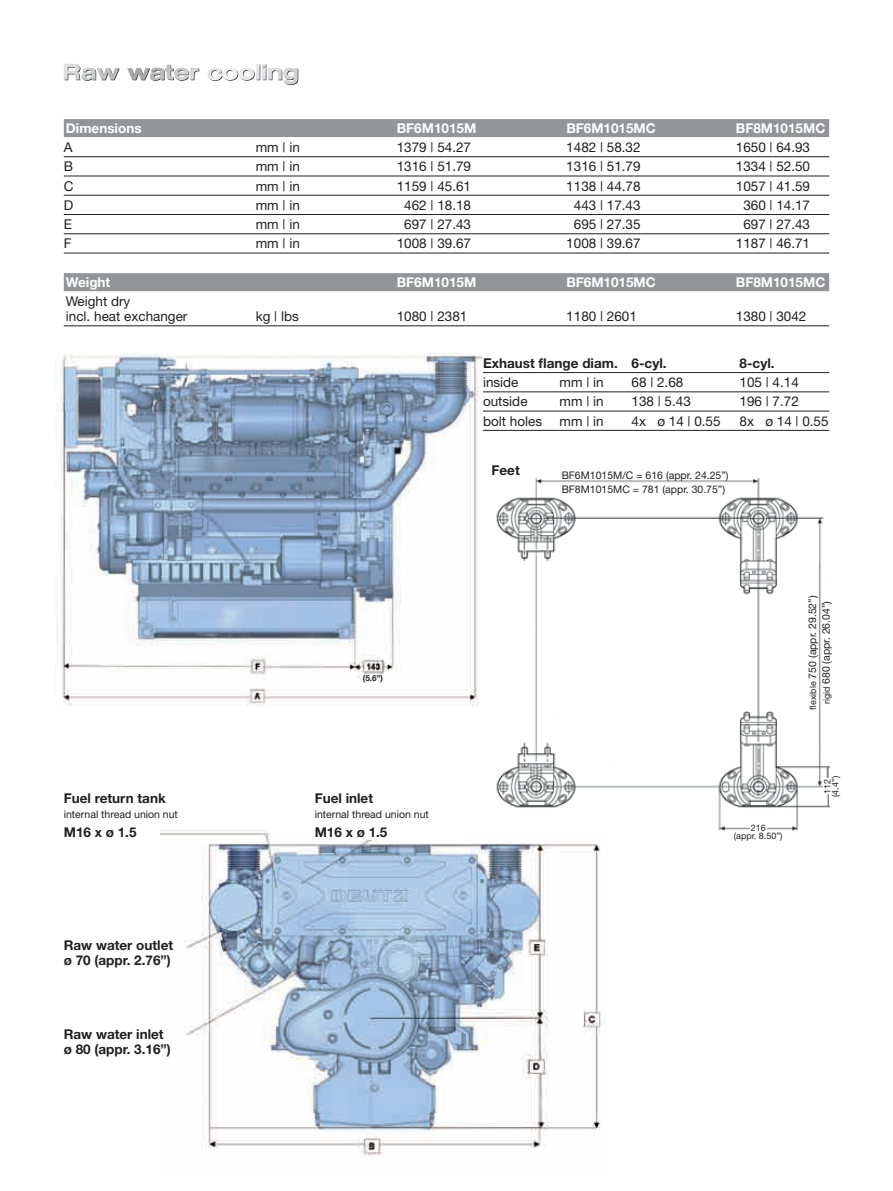
<style>
.page{position:relative;width:893px;height:1191px;background:#fff}
.page>*{position:absolute;margin:0;border:0;box-sizing:border-box;transform-origin:0 0}
.Tabelle{font:13.5px/15px "Helvetica Neue";color:#231f20}
.Tabelle-2{font:700 13.5px/15px "Helvetica Neue";color:#231f20}
.Tabelle-3{font:700 13.5px "Helvetica Neue";color:#fff}
.Tabelle-4{font:10.5px "Helvetica Neue";color:#231f20}
.t1{font:9px "Helvetica Neue";color:#231f20}
.t2{font:700 8.25px "Helvetica Neue";color:#231f20}
.s1{font-size:9px}
</style>
<div class="page">
<img style="left:55px;top:353px;width:427px;height:353px">
<img style="left:161px;top:830px;width:440px;height:326px">
<div style="left:315px;top:792px;width:148px;height:48px;background:#fff"></div>
<div style="left:64px;top:119px;width:765px;height:18px;background:#939598"></div>
<hr style="left:64px;top:156px;width:765px;height:1px;background:#231f20">
<hr style="left:64px;top:176px;width:765px;height:1px;background:#231f20">
<hr style="left:64px;top:195px;width:765px;height:1px;background:#231f20">
<hr style="left:64px;top:214px;width:765px;height:1px;background:#231f20">
<hr style="left:64px;top:233px;width:765px;height:1px;background:#231f20">
<hr style="left:64px;top:253px;width:765px;height:1px;background:#231f20">
<div style="left:64px;top:273px;width:765px;height:18px;background:#939598"></div>
<hr style="left:64px;top:325px;width:765px;height:1px;background:#231f20">
<hr style="left:483px;top:372px;width:346px;height:1px;background:#231f20">
<hr style="left:483px;top:391px;width:346px;height:1px;background:#231f20">
<hr style="left:483px;top:411px;width:346px;height:1px;background:#231f20">
<hr style="left:483px;top:430px;width:346px;height:1px;background:#231f20">
<img style="left:489px;top:474px;width:342px;height:357px">
<svg style="left:64px;top:64px;width:234px;height:21px"></svg>
<img style="left:64px;top:64px;width:125px;height:16px">
<div style="left:823px;top:778px;width:8px;height:15px;background:#fff"></div>
<div style="left:750px;top:818px;width:17px;height:13px;background:#fff"></div>
<p class="Tabelle-3" style="left:66px;top:120px;width:77px">Dimensions</p>
<p class="Tabelle-3" style="left:397px;top:120px;width:81px">BF6M1015M</p>
<p class="Tabelle-3" style="left:566px;top:120px;width:91px">BF6M1015MC</p>
<p class="Tabelle-3" style="left:736px;top:120px;width:91px">BF8M1015MC</p>
<p class="Tabelle" style="left:64px;top:140px;width:6px">A</p>
<p class="Tabelle" style="left:256px;top:140px;width:46px">mm | in</p>
<p class="Tabelle" style="left:397px;top:140px;width:76px">1379 | 54.27</p>
<p class="Tabelle" style="left:566px;top:140px;width:66px">1482 | 58.32</p>
<p class="Tabelle" style="left:736px;top:140px;width:75px">1650 | 64.93</p>
<p class="Tabelle" style="left:64px;top:159px;width:11px">B</p>
<p class="Tabelle" style="left:256px;top:159px;width:46px">mm | in</p>
<p class="Tabelle" style="left:397px;top:159px;width:76px">1316 | 51.79</p>
<p class="Tabelle" style="left:566px;top:159px;width:76px">1316 | 51.79</p>
<p class="Tabelle" style="left:736px;top:159px;width:76px">1334 | 52.50</p>
<p class="Tabelle" style="left:64px;top:178px;width:6px">C</p>
<p class="Tabelle" style="left:256px;top:178px;width:46px">mm | in</p>
<p class="Tabelle" style="left:397px;top:178px;width:76px">1159 | 45.61</p>
<p class="Tabelle" style="left:566px;top:178px;width:72px">1138 | 44.78</p>
<p class="Tabelle" style="left:736px;top:178px;width:76px">1057 | 41.59</p>
<p class="Tabelle" style="left:64px;top:197px;width:11px">D</p>
<p class="Tabelle" style="left:256px;top:197px;width:46px">mm | in</p>
<p class="Tabelle" style="left:404px;top:197px;width:64px">462 | 18.18</p>
<p class="Tabelle" style="left:574px;top:197px;width:64px">443 | 17.43</p>
<p class="Tabelle" style="left:743px;top:197px;width:68px">360 | 14.17</p>
<p class="Tabelle" style="left:64px;top:217px;width:10px">E</p>
<p class="Tabelle" style="left:256px;top:217px;width:46px">mm | in</p>
<p class="Tabelle" style="left:404px;top:217px;width:64px">697 | 27.43</p>
<p class="Tabelle" style="left:574px;top:217px;width:68px">695 | 27.35</p>
<p class="Tabelle" style="left:743px;top:217px;width:67px">697 | 27.43</p>
<p class="Tabelle" style="left:64px;top:236px;width:9px">F</p>
<p class="Tabelle" style="left:256px;top:236px;width:46px">mm | in</p>
<p class="Tabelle" style="left:397px;top:236px;width:76px">1008 | 39.67</p>
<p class="Tabelle" style="left:566px;top:236px;width:76px">1008 | 39.67</p>
<p class="Tabelle" style="left:736px;top:236px;width:76px">1187 | 46.71</p>
<p class="Tabelle-3" style="left:66px;top:274px;width:46px">Weight</p>
<p class="Tabelle-3" style="left:397px;top:274px;width:81px">BF6M1015M</p>
<p class="Tabelle-3" style="left:566px;top:274px;width:91px">BF6M1015MC</p>
<p class="Tabelle-3" style="left:736px;top:274px;width:91px">BF8M1015MC</p>
<p class="Tabelle" style="left:66px;top:294px;width:123px">Weight dry<br>incl. heat exchanger</p>
<p class="Tabelle" style="left:256px;top:309px;width:45px">kg | lbs</p>
<p class="Tabelle" style="left:397px;top:309px;width:72px">1080 | 2381</p>
<p class="Tabelle" style="left:566px;top:309px;width:72px">1180 | 2601</p>
<p class="Tabelle" style="left:736px;top:309px;width:71px">1380 | 3042</p>
<p class="Tabelle-2" style="left:483px;top:355px;width:185px">Exhaust flange diam. 6-cyl.</p>
<p class="Tabelle-2" style="left:740px;top:355px;width:36px">8-cyl.</p>
<p class="Tabelle" style="left:483px;top:375px;width:37px">inside</p>
<p class="Tabelle" style="left:560px;top:375px;width:60px">mm | in 68</p>
<p class="Tabelle" style="left:650px;top:375px;width:24px">| 2.68</p>
<p class="Tabelle" style="left:740px;top:375px;width:61px">105 | 4.14</p>
<p class="Tabelle" style="left:483px;top:394px;width:46px">outside</p>
<p class="Tabelle" style="left:560px;top:394px;width:46px">mm | in</p>
<p class="Tabelle" style="left:632px;top:394px;width:57px">138 | 5.43</p>
<p class="Tabelle" style="left:740px;top:394px;width:60px">196 | 7.72</p>
<p class="Tabelle" style="left:483px;top:413px;width:61px">bolt holes</p>
<p class="Tabelle" style="left:560px;top:413px;width:46px">mm | in</p>
<p class="Tabelle" style="left:632px;top:413px;width:199px">4x ø 14 | 0.55 8x ø 14 | 0.55</p>
<p class="Tabelle-2" style="left:491px;top:462px;width:30px">Feet</p>
<p class="Tabelle-4" style="left:562px;top:469px;width:168px">BF6M1015M/C = 616 (appr. 24.25”)</p>
<p class="Tabelle-4" style="left:562px;top:482px;width:165px">BF8M1015MC = 781 (appr. 30.75”)</p>
<p class="Tabelle-2" style="left:64px;top:790px;width:104px">Fuel return tank</p>
<p class="Tabelle-4" style="left:64px;top:807px;width:116px">internal thread union nut</p>
<p class="Tabelle-2" style="left:64px;top:824px;width:74px">M16 x ø 1.5</p>
<p class="Tabelle-2" style="left:64px;top:937px;width:111px">Raw water outlet</p>
<p class="Tabelle-2" style="left:64px;top:952px;width:109px">ø 70 (appr. 2.76”)</p>
<p class="Tabelle-2" style="left:64px;top:1026px;width:109px">Raw water inlet ø 80 (appr. 3.16”)</p>
<p class="t2" style="left:363px;top:673px;width:22px">(5.6”)</p>
<p class="Tabelle-2" style="left:315px;top:790px;width:60px">Fuel inlet</p>
<p class="Tabelle-4" style="left:315px;top:807px;width:116px">internal thread union nut</p>
<p class="Tabelle-2" style="left:315px;top:824px;width:74px">M16 x ø 1.5</p>
<p class="Tabelle-4" style="left:806px;top:710px;width:115px;rotate:-90deg"><span class="s1">flexible</span> 750 (appr. 29.52”)</p>
<p class="Tabelle-4" style="left:820px;top:704px;width:105px;rotate:-90deg"><span class="s1">rigid</span> 680 (appr. 26.04”)</p>
<p class="t1" style="left:751px;top:822px;width:16px">216</p>
<p class="t1" style="left:734px;top:830px;width:50px">(appr. 8.50”)</p>
<p class="t1" style="left:822px;top:794px;width:16px;rotate:-90deg">112</p>
<p class="t1" style="left:830px;top:797px;width:22px;rotate:-90deg">(4.4”)</p>
</div>
